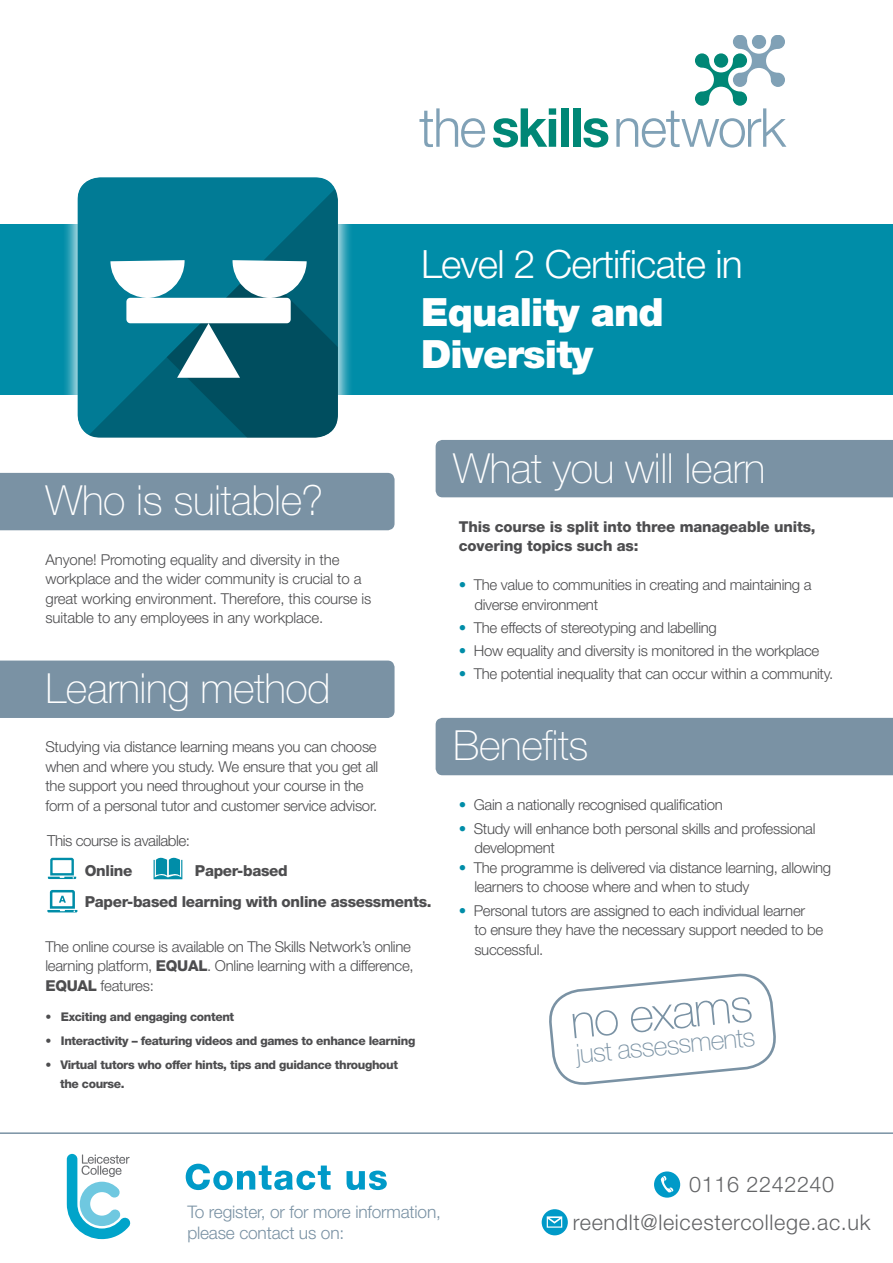
<style>
.page{position:relative;width:893px;height:1263px;background:#fff}
.page>*{position:absolute;margin:0;border:0;box-sizing:border-box;transform-origin:0 0}
.t1{font:100 47.25px "Helvetica Neue LT Pro";color:#7a92a4}
.t2{font:100 41.55px "Helvetica Neue LT Pro";letter-spacing:-.01em;color:#fff}
.t3{font:900 39px/42.8px "Helvetica Neue LT Pro";letter-spacing:-.02em;color:#fff}
.t4{font:300 39px "Helvetica Neue LT Pro";letter-spacing:-.02em;color:#fff}
.t5{font:100 26.55px "Helvetica Neue LT Pro";color:#7a92a4}
.t6{font:300 21.6px/37.7px "Helvetica Neue LT Pro";letter-spacing:.03em;color:#636466}
.t7{font:300 17.25px/20.9px "Helvetica Neue LT Pro";letter-spacing:-.01em;color:#7a92a4}
.t8{font:800 15.15px/31.5px "Helvetica Neue LT Pro";letter-spacing:-.02em;color:#4d4d4f}
.t9{font:300 15.15px "Helvetica Neue LT Pro";letter-spacing:-.03em;color:#4d4d4f}
.t10{font:300 15px/19.5px "Helvetica Neue LT Pro";letter-spacing:-.02em;color:#4d4d4f}
.t11{font:800 15px/19.5px "Helvetica Neue LT Pro";letter-spacing:-.01em;color:#4d4d4f}
.t12{font:800 12px/18.8px "Helvetica Neue LT Pro";letter-spacing:-.03em;color:#4d4d4f}
.s1{font-weight:800;color:#008da8}
.s2{font-weight:800}
.s3{font-weight:300}
</style>
<div class="page">
<div style="left:0;top:224px;width:893px;height:171px;background:#008da8"></div>
<div style="left:63px;top:162px;width:291px;height:291px;background:#fff;opacity:.75"></div>
<svg style="left:77px;top:177px;width:261px;height:261px;background:#087c94"></svg>
<svg style="left:110px;top:260px;width:228px;height:178px;background:#418796"></svg>
<div style="left:436px;top:440px;width:457px;height:57px;background:#7a92a4"></div>
<div style="left:436px;top:718px;width:457px;height:57px;background:#7a92a4"></div>
<svg style="left:48px;top:858px;width:28px;height:21px"></svg>
<svg style="left:154px;top:857px;width:28px;height:22px"></svg>
<svg style="left:47px;top:890px;width:30px;height:22px"></svg>
<div style="left:0;top:473px;width:395px;height:57px;background:#7a92a4"></div>
<div style="left:0;top:660px;width:395px;height:58px;background:#7a92a4"></div>
<svg style="left:549px;top:973px;width:227px;height:112px"></svg>
<svg style="left:186px;top:1164px;width:201px;height:26px"></svg>
<div style="left:654px;top:1171px;width:26px;height:26px;background:#009ac8;border-radius:50%"></div>
<svg style="left:661px;top:1176px;width:12px;height:16px"></svg>
<div style="left:542px;top:1209px;width:26px;height:26px;background:#009ac8;border-radius:50%"></div>
<svg style="left:547px;top:1216px;width:15px;height:12px"></svg>
<hr style="left:0;top:1132px;width:893px;height:2px;background:#7a92a4">
<svg style="left:67px;top:1154px;width:63px;height:85px"></svg>
<svg style="left:419px;top:108px;width:66px;height:40px"></svg>
<svg style="left:493px;top:108px;width:63px;height:39px"></svg>
<div style="left:561px;top:108px;width:7px;height:39px;background:#008776"></div>
<div style="left:573px;top:108px;width:7px;height:39px;background:#008776"></div>
<svg style="left:583px;top:118px;width:25px;height:29px"></svg>
<svg style="left:616px;top:35px;width:170px;height:113px"></svg>
<h3 class="t4" style="left:421px;top:240px;width:323px">Level 2 Certificate in</h3>
<h2 class="t2" style="left:45px;top:476px;width:279px">Who is suitable?</h2>
<p class="t10" style="left:45px;top:549px;width:327px">Anyone! Promoting equality and diversity in the workplace and the wider community is crucial to a great working environment. Therefore, this course is suitable to any employees in any workplace.</p>
<h2 class="t2" style="left:45px;top:664px;width:287px">Learning method</h2>
<h3 class="t3" style="left:421px;top:290px;width:244px">Equality and<br>Diversity</h3>
<h2 class="t2" style="left:453px;top:444px;width:314px">What you will learn</h2>
<p class="t11" style="left:459px;top:516px;width:358px">This course is split into three manageable units, covering topics such as:</p>
<p class="t10" style="left:474px;top:575px;width:339px;text-indent:-15px"><span class="s1">•</span> The value to communities in creating and maintaining a diverse environment</p>
<p class="t10" style="left:459px;top:617px;width:260px"><span class="s1">•</span> The effects of stereotyping and labelling</p>
<p class="t10" style="left:459px;top:641px;width:362px"><span class="s1">•</span> How equality and diversity is monitored in the workplace</p>
<p class="t10" style="left:459px;top:664px;width:376px"><span class="s1">•</span> The potential inequality that can occur within a community.</p>
<p class="t10" style="left:45px;top:737px;width:334px">Studying via distance learning means you can choose when and where you study. We ensure that you get all the support you need throughout your course in the form of a personal tutor and customer service advisor.</p>
<p class="t9" style="left:47px;top:831px;width:144px">This course is available:</p>
<p class="t8" style="left:85px;top:854px;width:49px">Online</p>
<p class="t8" style="left:85px;top:854px;width:348px;text-indent:110px">Paper-based<br>Paper-based learning with online assessments.</p>
<p class="t10" style="left:45px;top:936px;width:370px">The online course is available on The Skills Network’s online learning platform, <span class="s2">EQUAL</span>. Online learning with a difference,<br><span class="s2">EQUAL</span> features:</p>
<p class="t12" style="left:45px;top:1008px;width:190px"><span class="s3">•</span> Exciting and engaging content</p>
<p class="t12" style="left:45px;top:1032px;width:371px"><span class="s3">•</span> Interactivity – featuring videos and games to enhance learning</p>
<p class="t12" style="left:60px;top:1056px;width:339px;text-indent:-15px"><span class="s3">•</span> Virtual tutors who offer hints, tips and guidance throughout the course.</p>
<h2 class="t2" style="left:453px;top:721px;width:137px">Benefits</h2>
<p class="t10" style="left:459px;top:795px;width:265px"><span class="s1">•</span> Gain a nationally recognised qualification</p>
<p class="t10" style="left:474px;top:818px;width:343px;text-indent:-15px"><span class="s1">•</span> Study will enhance both personal skills and professional development</p>
<p class="t10" style="left:474px;top:857px;width:358px;text-indent:-15px"><span class="s1">•</span> The programme is delivered via distance learning, allowing learners to choose where and when to study</p>
<p class="t10" style="left:474px;top:900px;width:350px;text-indent:-15px"><span class="s1">•</span> Personal tutors are assigned to each individual learner<br>to ensure they have the necessary support needed to be successful.</p>
<h1 class="t1" style="left:568px;top:994px;width:184px;rotate:-5deg">no exams</h1>
<h3 class="t5" style="left:575px;top:1038px;width:181px;rotate:-5deg">just assessments</h3>
<p class="t7" style="left:187px;top:1201px;width:255px">To register, or for more information, please contact us on:</p>
<h3 class="t6" style="left:573px;top:1165px;width:299px;text-indent:116px">0116 2242240 reendlt@leicestercollege.ac.uk</h3>
</div>
